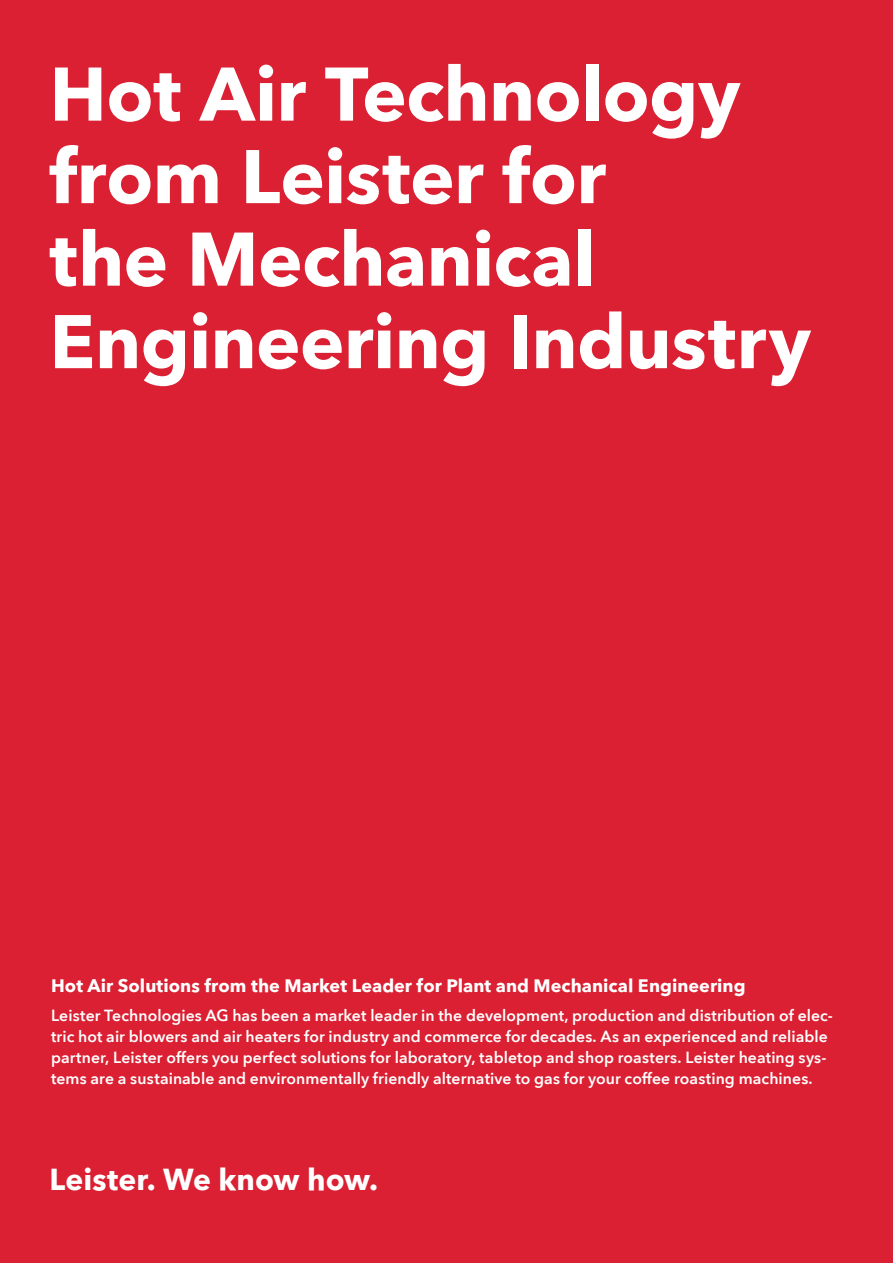
<style>
.page{position:relative;width:893px;height:1263px;background:#da2032}
.page>*{position:absolute;margin:0;border:0;box-sizing:border-box;transform-origin:0 0}
.t1{font:700 75px/82.5px "Avenir Next World";letter-spacing:-.01em;color:#fff}
.t2{font:700 30px "Avenir Next World";color:#fff}
.t3{font:700 18px "Avenir Next World";letter-spacing:.005em;color:#fff}
.t4{font:600 15.75px/21px "Avenir Next World";letter-spacing:.005em;color:#fff}
</style>
<div class="page">
<h1 class="t1" style="left:50px;top:54px;width:763px">Hot Air Technology from Leister for<br>the Mechanical<br>Engineering Industry</h1>
<p class="t3" style="left:51px;top:975px;width:696px">Hot Air Solutions from the Market Leader for Plant and Mechanical Engineering</p>
<p class="t4" style="left:51px;top:1005px;width:783px">Leister Technologies AG has been a market leader in the development, production and distribution of elec&shy;tric hot air blowers and air heaters for industry and commerce for decades. As an experienced and reliable partner, Leister offers you perfect solutions for laboratory, tabletop and shop roasters. Leister heating sys&shy;tems are a sustainable and environmentally friendly alternative to gas for your coffee roasting machines.</p>
<h2 class="t2" style="left:50px;top:1162px;width:330px">Leister. We know how.</h2>
</div>
